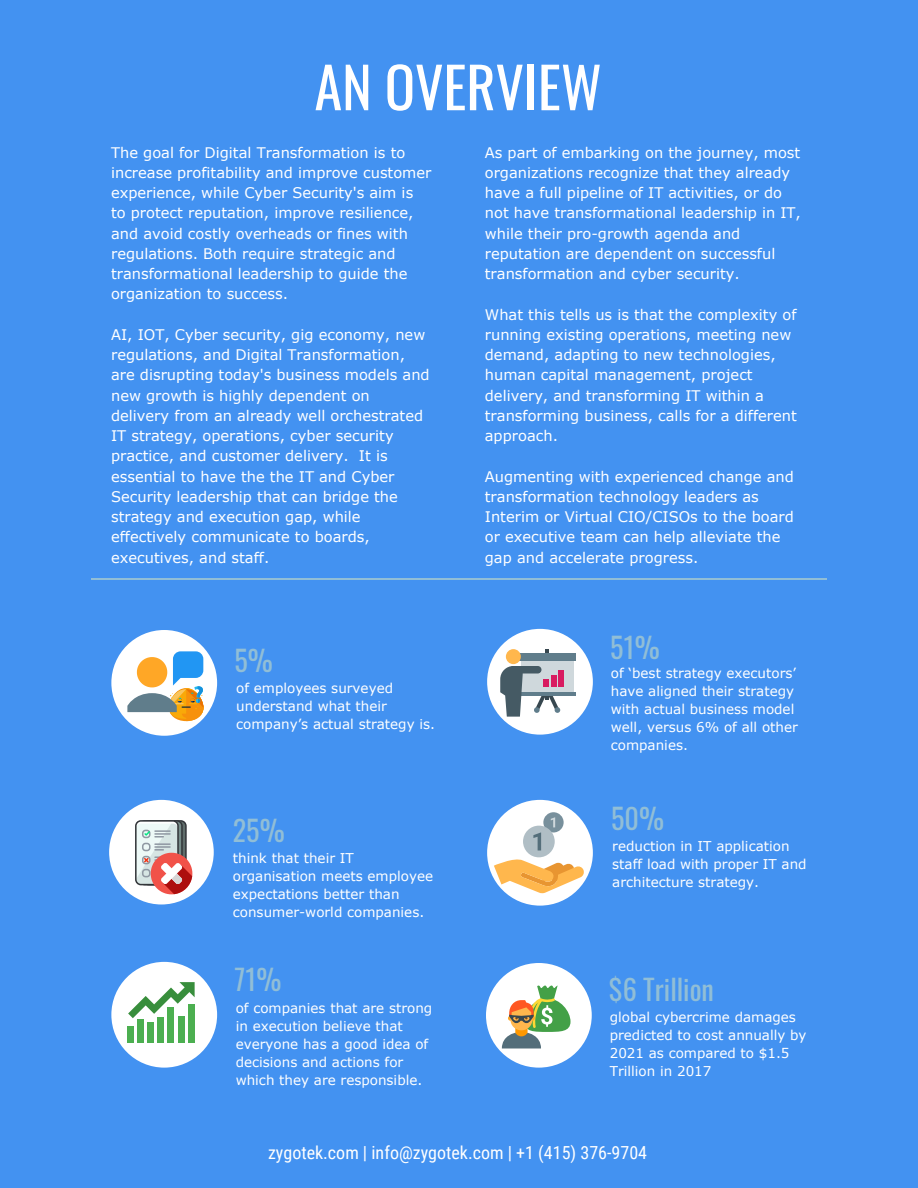
<style>
.page{position:relative;width:918px;height:1188px;background:#4392f1}
.page>*{position:absolute;margin:0;border:0;box-sizing:border-box;transform-origin:0 0}
.t1{font:56.25px "Oswald";color:#fff}
.t2{font:28.2px "Oswald";color:#91bed6}
.t3{font:18px "Roboto Condensed";color:#fff}
.t4{font:14.7px/20.2px "Verdana";color:#fff}
.t5{font:13.5px/18px "Verdana";color:#fff}
</style>
<div class="page">
<div style="left:109px;top:800px;width:105px;height:104px;background:#fff;border-radius:50%"></div>
<div style="left:111px;top:962px;width:106px;height:106px;background:#fff;border-radius:50%"></div>
<div style="left:487px;top:800px;width:106px;height:106px;background:#fff;border-radius:50%"></div>
<div style="left:486px;top:963px;width:106px;height:105px;background:#fff;border-radius:50%"></div>
<hr style="left:91px;top:578px;width:736px;height:1px;background:#91bed6">
<div style="left:111px;top:630px;width:106px;height:106px;background:#fff;border-radius:50%"></div>
<div style="left:487px;top:629px;width:106px;height:106px;background:#fff;border-radius:50%"></div>
<div style="left:188px;top:1004px;width:7px;height:39px;background:#4caf50"></div>
<div style="left:178px;top:1016px;width:7px;height:27px;background:#4caf50"></div>
<div style="left:168px;top:1007px;width:6px;height:36px;background:#4caf50"></div>
<div style="left:158px;top:1018px;width:6px;height:25px;background:#4caf50"></div>
<div style="left:147px;top:1023px;width:7px;height:20px;background:#4caf50"></div>
<div style="left:137px;top:1019px;width:7px;height:24px;background:#4caf50"></div>
<div style="left:127px;top:1026px;width:7px;height:17px;background:#4caf50"></div>
<svg style="left:128px;top:982px;width:67px;height:36px"></svg>
<div style="left:135px;top:820px;width:44px;height:65px;border:2px solid #33363a;border-radius:5px"></div>
<svg style="left:136px;top:821px;width:56px;height:73px"></svg>
<hr style="left:545px;top:649px;width:4px;height:51px;background:#37474f">
<div style="left:521px;top:655px;width:52px;height:39px;background:#cfd8dc"></div>
<svg style="left:534px;top:696px;width:27px;height:17px"></svg>
<div style="left:519px;top:653px;width:56px;height:7px;background:#607d8b"></div>
<hr style="left:519px;top:692px;width:56px;height:4px;background:#607d8b">
<div style="left:506px;top:649px;width:15px;height:15px;background:#ffb74d;border-radius:50%"></div>
<div style="left:510px;top:666px;width:32px;height:7px;background:#455a64;border-radius:4px"></div>
<svg style="left:500px;top:666px;width:23px;height:51px"></svg>
<div style="left:558px;top:670px;width:6px;height:17px;background:#d81b60"></div>
<div style="left:551px;top:675px;width:6px;height:12px;background:#d81b60"></div>
<div style="left:543px;top:679px;width:6px;height:8px;background:#d81b60"></div>
<div style="left:543px;top:812px;width:21px;height:20px;background:#78909c;border-radius:50%"></div>
<svg style="left:551px;top:817px;width:4px;height:10px"></svg>
<svg style="left:494px;top:857px;width:90px;height:36px"></svg>
<div style="left:523px;top:826px;width:32px;height:31px;background:#b0bec5;border-radius:50%"></div>
<svg style="left:533px;top:832px;width:8px;height:18px"></svg>
<svg style="left:127px;top:651px;width:76px;height:70px"></svg>
<svg style="left:502px;top:985px;width:69px;height:63px"></svg>
<h1 class="t1" style="left:314px;top:37px;width:289px">AN OVERVIEW</h1>
<p class="t4" style="left:111px;top:142px;width:322px">The goal for Digital Transformation is to increase profitability and improve customer experience, while Cyber Security's aim is to protect reputation, improve resilience, and avoid costly overheads or fines with regulations. Both require strategic and transformational leadership to guide the organization to success.</p>
<p class="t4" style="left:111px;top:324px;width:320px">AI, IOT, Cyber security, gig economy, new regulations, and Digital Transformation, are disrupting today's business models and new growth is highly dependent on delivery from an already well orchestrated IT strategy, operations, cyber security practice, and customer delivery. It is essential to have the the IT and Cyber Security leadership that can bridge the strategy and execution gap, while effectively communicate to boards, executives, and staff.</p>
<p class="t4" style="left:485px;top:142px;width:318px">As part of embarking on the journey, most organizations recognize that they already have a full pipeline of IT activities, or do not have transformational leadership in IT, while their pro-growth agenda and reputation are dependent on successful transformation and cyber security.</p>
<p class="t4" style="left:485px;top:304px;width:314px">What this tells us is that the complexity of running existing operations, meeting new demand, adapting to new technologies, human capital management, project delivery, and transforming IT within a transforming business, calls for a different approach.</p>
<p class="t4" style="left:485px;top:466px;width:311px">Augmenting with experienced change and transformation technology leaders as Interim or Virtual CIO/CISOs to the board or executive team can help alleviate the gap and accelerate progress.</p>
<h2 class="t2" style="left:235px;top:635px;width:40px">5%</h2>
<p class="t5" style="left:236px;top:679px;width:200px">of employees surveyed understand what their company’s actual strategy is.</p>
<h2 class="t2" style="left:233px;top:805px;width:53px">25%</h2>
<p class="t5" style="left:233px;top:849px;width:202px">think that their IT organisation meets employee expectations better than consumer-world companies.</p>
<h2 class="t2" style="left:235px;top:955px;width:49px">71%</h2>
<p class="t5" style="left:236px;top:998px;width:198px">of companies that are strong in execution believe that everyone has a good idea of decisions and actions for which they are responsible.</p>
<h2 class="t2" style="left:610px;top:623px;width:51px">51%</h2>
<p class="t5" style="left:611px;top:664px;width:189px">of ‘best strategy executors’ have aligned their strategy with actual business model well, versus 6% of all other companies.</p>
<h2 class="t2" style="left:611px;top:794px;width:54px">50%</h2>
<p class="t5" style="left:612px;top:836px;width:196px">reduction in IT application staff load with proper IT and architecture strategy.</p>
<h2 class="t2" style="left:609px;top:965px;width:107px">$6 Trillion</h2>
<p class="t5" style="left:610px;top:1007px;width:198px">global cybercrime damages predicted to cost annually by<br>2021 as compared to $1.5<br>Trillion in 2017</p>
<p class="t3" style="left:268px;top:1140px;width:381px">zygotek.com | info@zygotek.com | +1 (415) 376-9704</p>
</div>
